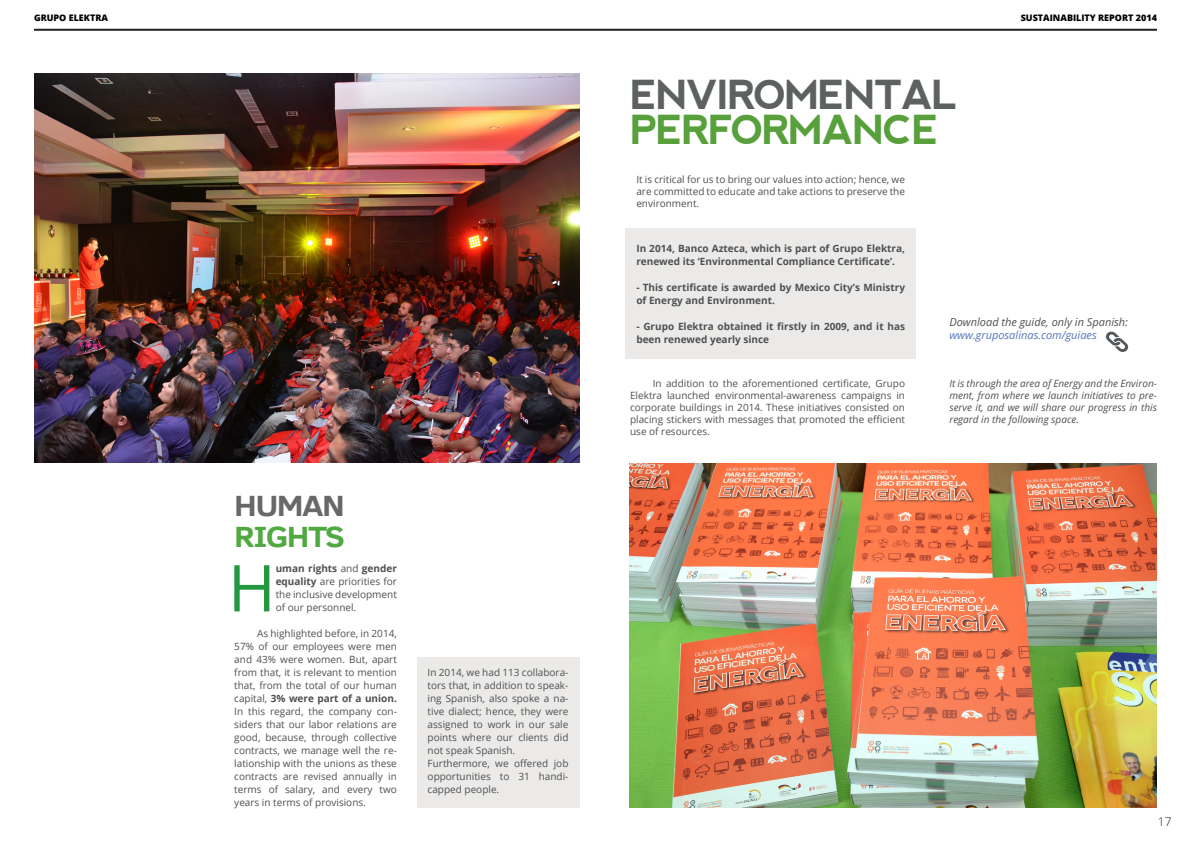
<style>
.page{position:relative;width:1191px;height:842px;background:#fff}
.page>*{position:absolute;margin:0;border:0;box-sizing:border-box;transform-origin:0 0}
.Body_text{font:64.6px "Open Sans";color:#249841}
.t1{font:700 40px "nevis";letter-spacing:-.04em;color:#5e6161}
.t2{font:700 40px "nevis";letter-spacing:-.04em;color:#57a03c}
.t3{font:700 30px "Clear Sans";letter-spacing:-.05em;color:#51a941;scale:1.1 1}
.t4{font:700 30px "Clear Sans";letter-spacing:-.05em;color:#676968;scale:1.1 1}
.t5{font:300 12px "Open Sans";color:#231f20}
.t6{font:italic 11px "Open Sans";color:#4e5152}
.t7{font:italic 11px "Open Sans";color:#5676bb}
.Body_text-2{font:10px/13px "Open Sans";color:#4e5051;text-align:justify}
.t8{font:700 10px/13px "Open Sans";color:#4e5051}
.t9{font:10px/12px "Open Sans";color:#4e5152;text-align:justify}
.t10{font:italic 10px/12px "Open Sans";color:#4e5152;text-align:justify}
.t11{font:10px/12px "Open Sans";color:#4d5050;text-align:justify}
.t12{font:800 9px "Open Sans";color:#000002}
.s1{font-weight:700}
</style>
<div class="page">
<hr style="left:34px;top:29px;width:1123px;height:2px;background:#231f20">
<div style="left:417px;top:657px;width:162px;height:151px;background:#ebeae9"></div>
<div style="left:625px;top:229px;width:291px;height:130px;background:#ebeae9"></div>
<img style="left:629px;top:464px;width:528px;height:344px">
<img style="left:34px;top:74px;width:545px;height:389px">
<svg style="left:1106px;top:332px;width:22px;height:20px"></svg>
<p class="t12" style="left:34px;top:11px;width:76px">GRUPO ELEKTRA</p>
<p class="t12" style="left:1020px;top:11px;width:138px">SUSTAINABILITY REPORT 2014</p>
<p class="t1" style="left:630px;top:71px;width:329px">ENVIROMENTAL</p>
<p class="t2" style="left:630px;top:106px;width:310px">PERFORMANCE</p>
<p class="t4" style="left:234px;top:483px;width:102px">HUMAN</p>
<p class="t3" style="left:234px;top:514px;width:102px">RIGHTS</p>
<p class="Body_text" style="left:228px;top:544px;width:49px">H</p>
<p class="Body_text-2" style="left:276px;top:562px;width:123px"><span class="s1">uman rights</span> and <span class="s1">gender equality</span> are priorities for the inclusive development of our personnel.</p>
<p class="Body_text-2" style="left:234px;top:627px;width:164px;text-indent:23px">As highlighted before, in 2014, 57% of our employees were men and 43% were women. But, apart from that, it is relevant to mention that, from the total of our human capital, <span class="s1">3% were part of a union.<br></span>In this regard, the company con&shy;siders that our labor relations are good, because, through collective contracts, we manage well the re&shy;lationship with the unions as these contracts are revised annually in terms of salary, and every two years in terms of provisions.</p>
<p class="Body_text-2" style="left:427px;top:666px;width:142px">In 2014, we had 113 collabora&shy;tors that, in addition to speak&shy;ing Spanish, also spoke a na&shy;tive dialect; hence, they were assigned to work in our sale points where our clients did not speak Spanish.</p>
<p class="Body_text-2" style="left:427px;top:757px;width:142px">Furthermore, we offered job opportunities to 31 handi&shy;capped people.</p>
<p class="t11" style="left:636px;top:174px;width:270px">It is critical for us to bring our values into action; hence, we are committed to educate and take actions to preserve the environment.</p>
<p class="t8" style="left:636px;top:242px;width:270px">In 2014, Banco Azteca, which is part of Grupo Elektra, renewed its ‘Environmental Compliance Certificate’.</p>
<p class="t8" style="left:636px;top:281px;width:270px">- This certificate is awarded by Mexico City’s Ministry of Energy and Environment.</p>
<p class="t8" style="left:636px;top:320px;width:270px">- Grupo Elektra obtained it firstly in 2009, and it has been renewed yearly since</p>
<p class="t9" style="left:630px;top:377px;width:276px;text-indent:23px">In addition to the aforementioned certificate, Grupo Elektra launched environmental-awareness campaigns in corporate buildings in 2014. These initiatives consisted on placing stickers with messages that promoted the efficient use of resources.</p>
<p class="t6" style="left:949px;top:314px;width:180px">Download the guide, only in Spanish:</p>
<p class="t7" style="left:949px;top:328px;width:149px">www.gruposalinas.com/guiaes</p>
<p class="t10" style="left:949px;top:377px;width:209px">It is through the area of Energy and the Environ&shy;ment, from where we launch initiatives to pre&shy;serve it, and we will share our progress in this regard in the following space.</p>
<p class="t5" style="left:1158px;top:814px;width:15px">17</p>
</div>
